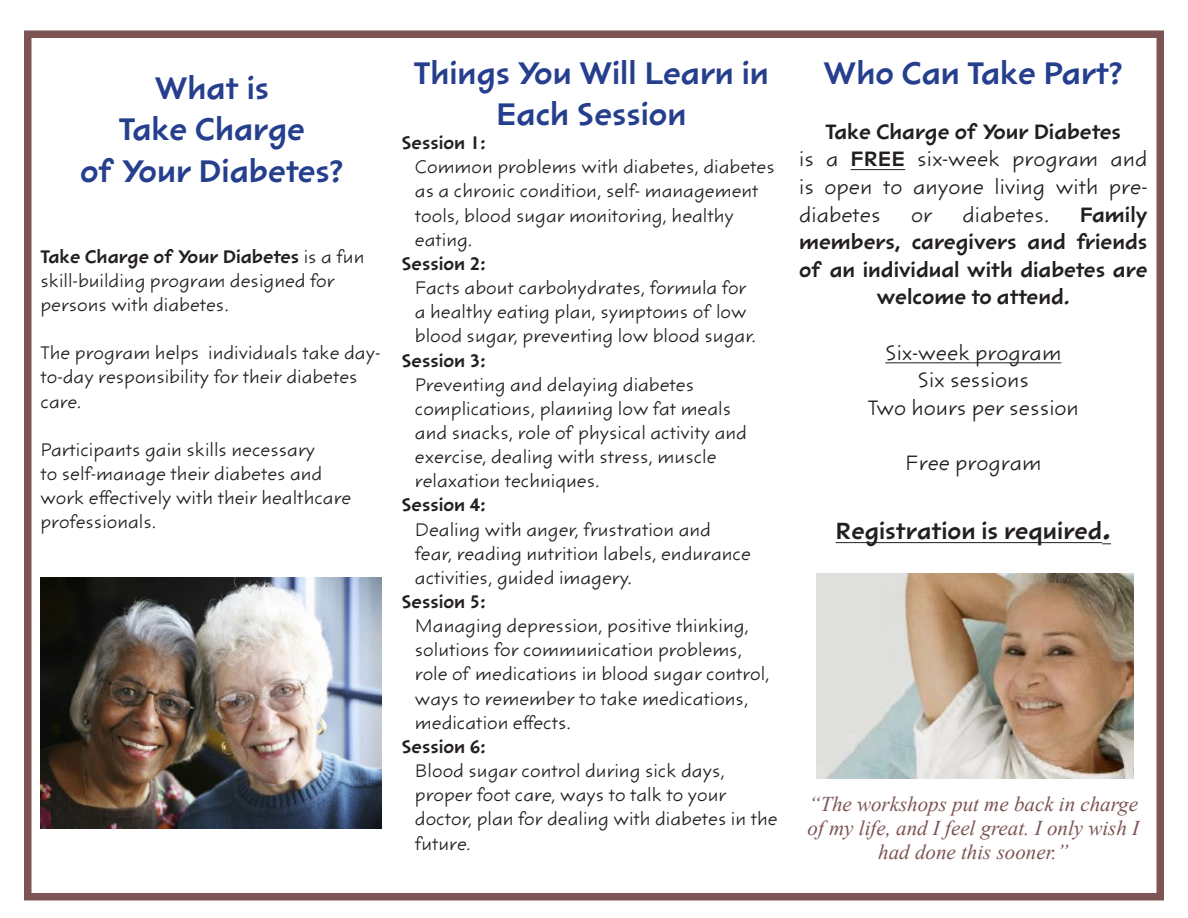
<style>
.page{position:relative;width:1188px;height:918px;background:#fff}
.page>*{position:absolute;margin:0;border:0;box-sizing:border-box;transform-origin:0 0}
.t1{font:700 36px/41.4px "Sharktooth";color:#253f8e;text-align:center}
.t2{font:700 27px "Sharktooth";color:#231f20}
.t3{font:24px/27.6px "Sharktooth";color:#231f20;text-align:justify}
.t4{font:700 24px "Sharktooth";color:#231f20}
.t5{font:21px/24.2px "Sharktooth";color:#231f20}
.t6{font:italic 21px/24.2px "Times New Roman";color:#7c5453;text-align:center}
.t7{font:700 21px "Sharktooth";color:#231f20}
.s1{font-weight:700}
.s2{font-size:36px}
</style>
<div class="page">
<img style="left:40px;top:578px;width:341px;height:250px">
<img style="left:816px;top:573px;width:318px;height:206px">
<hr style="left:851px;top:169px;width:54px;height:1px;background:#231f20">
<hr style="left:885px;top:363px;width:176px;height:1px;background:#231f20">
<hr style="left:836px;top:542px;width:266px;height:1px;background:#231f20">
<div style="left:24px;top:30px;width:1140px;height:870px;border:8px solid #7c5453"></div>
<p class="t1" style="left:155px;top:67px;width:116px">What is</p>
<p class="t1" style="left:119px;top:109px;width:188px">Take Charge</p>
<p class="t1" style="left:80px;top:150px;width:265px">of Your Diabetes?</p>
<p class="t5" style="left:40px;top:244px;width:325px"><span class="s1">Take Charge of Your Diabetes</span> is a fun skill-building program designed for persons with diabetes.</p>
<p class="t5" style="left:40px;top:341px;width:341px">The program helps individuals take day&shy;to-day responsibility for their diabetes care.</p>
<p class="t5" style="left:40px;top:437px;width:312px">Participants gain skills necessary<br>to self-manage their diabetes and work effectively with their healthcare professionals.</p>
<p class="t1" style="left:414px;top:52px;width:357px">Things You Will Learn in<br>Each Session</p>
<p class="t7" style="left:401px;top:131px;width:86px">Session 1:</p>
<p class="t5" style="left:415px;top:155px;width:361px">Common problems with diabetes, diabetes as a chronic condition, self- management tools, blood sugar monitoring, healthy eating.</p>
<p class="t7" style="left:401px;top:252px;width:86px">Session 2:</p>
<p class="t5" style="left:415px;top:276px;width:343px">Facts about carbohydrates, formula for a healthy eating plan, symptoms of low blood sugar, preventing low blood sugar.</p>
<p class="t7" style="left:401px;top:349px;width:86px">Session 3:</p>
<p class="t5" style="left:415px;top:372px;width:334px">Preventing and delaying diabetes complications, planning low fat meals and snacks, role of physical activity and exercise, dealing with stress, muscle relaxation techniques.</p>
<p class="t7" style="left:401px;top:494px;width:86px">Session 4:</p>
<p class="t5" style="left:415px;top:517px;width:338px">Dealing with anger, frustration and fear, reading nutrition labels, endurance activities, guided imagery.</p>
<p class="t7" style="left:401px;top:590px;width:86px">Session 5:</p>
<p class="t5" style="left:415px;top:614px;width:356px">Managing depression, positive thinking, solutions for communication problems, role of medications in blood sugar control, ways to remember to take medications, medication effects.</p>
<p class="t7" style="left:401px;top:735px;width:86px">Session 6:</p>
<p class="t5" style="left:415px;top:759px;width:364px">Blood sugar control during sick days, proper foot care, ways to talk to your doctor, plan for dealing with diabetes in the future.</p>
<p class="t1" style="left:824px;top:52px;width:301px">Who Can Take Part?</p>
<p class="t4" style="left:825px;top:118px;width:297px">Take Charge of Your Diabetes</p>
<p class="t3" style="left:799px;top:145px;width:350px">is a <span class="s1">FREE</span> six-week program and is open to anyone living with pre&shy;diabetes</p>
<p class="t3" style="left:911px;top:200px;width:22px">or</p>
<p class="t3" style="left:963px;top:200px;width:88px">diabetes.</p>
<p class="t4" style="left:1080px;top:201px;width:69px">Family</p>
<p class="t4" style="left:799px;top:229px;width:350px">members, caregivers and friends</p>
<p class="t4" style="left:799px;top:256px;width:350px">of an individual with diabetes are</p>
<p class="t4" style="left:877px;top:284px;width:194px">welcome to attend.</p>
<p class="t3" style="left:885px;top:338px;width:178px">Six-week program</p>
<p class="t3" style="left:917px;top:366px;width:113px">Six sessions</p>
<p class="t3" style="left:868px;top:394px;width:213px">Two hours per session</p>
<p class="t3" style="left:905px;top:449px;width:138px">Free program</p>
<p class="t2" style="left:836px;top:516px;width:277px">Registration is required<span class="s2">.</span></p>
<p class="t6" style="left:808px;top:791px;width:333px">“The workshops put me back in charge of my life, and I feel great. I only wish I had done this sooner.”</p>
</div>
